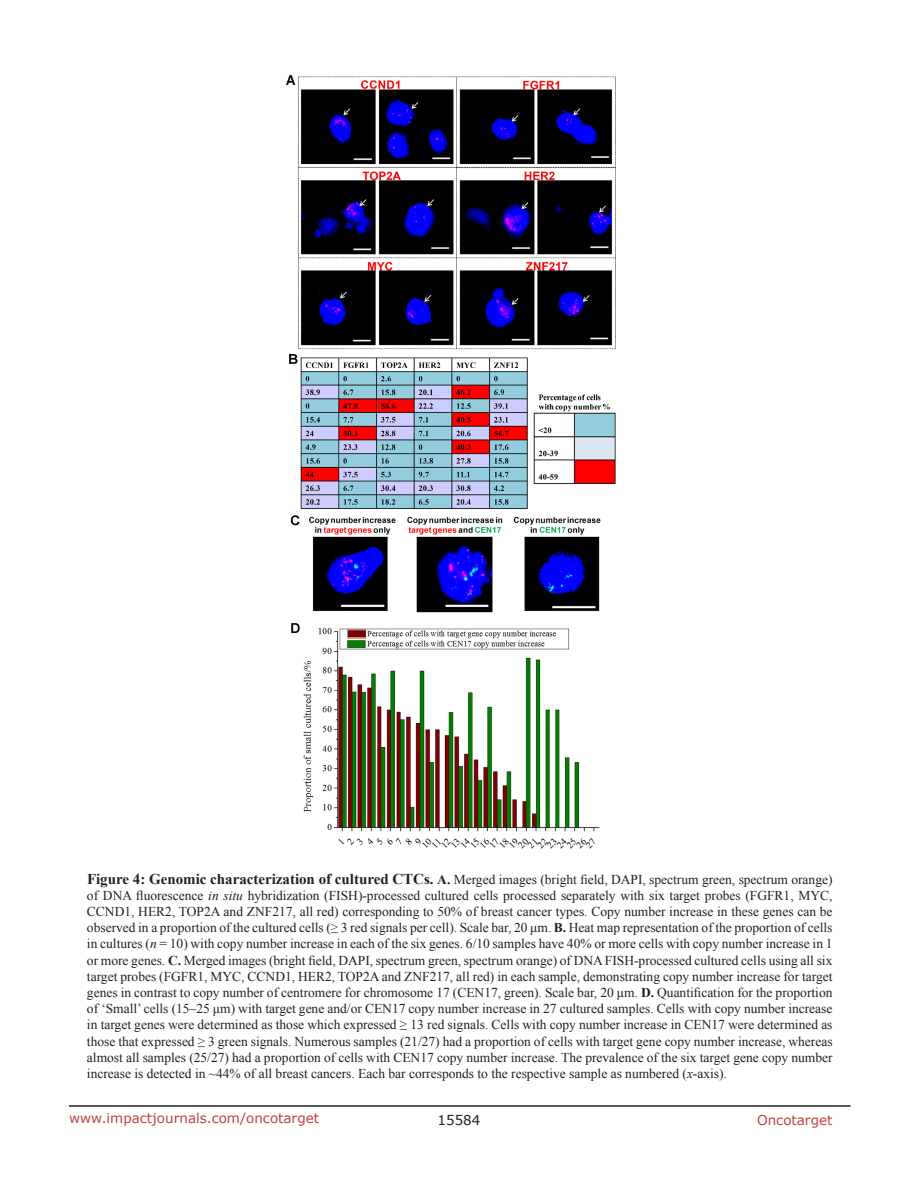
<style>
.page{position:relative;width:918px;height:1188px;background:#fff}
.page>*{position:absolute;margin:0;border:0;box-sizing:border-box;transform-origin:0 0}
.t1{font:13.5px/16.2px "Times New Roman";color:#231f20;text-align:justify}
.t2{font:13.5px "Verdana";color:#c14141}
.t3{font:13.5px "Verdana";color:#231f20}
.s1{font-weight:700;font-size:15px}
.s2{font-weight:700}
.s3{font-style:italic}
</style>
<div class="page">
<hr style="left:69px;top:1105px;width:781px;height:2px;background:#231f20">
<img style="left:286px;top:76px;width:330px;height:773px">
<p class="t1" style="left:87px;top:871px;width:747px"><span class="s1">Figure 4: Genomic characterization of cultured CTCs.</span> <span class="s2">A.</span> Merged images (bright field, DAPI, spectrum green, spectrum orange) of DNA fluorescence <span class="s3">in situ</span> hybridization (FISH)-processed cultured cells processed separately with six target probes (FGFR1, MYC, CCND1, HER2, TOP2A and ZNF217, all red) corresponding to 50% of breast cancer types. Copy number increase in these genes can be observed in a proportion of the cultured cells (≥ 3 red signals per cell). Scale bar, 20 μm. <span class="s2">B.</span> Heat map representation of the proportion of cells in cultures (<span class="s3">n</span> = 10) with copy number increase in each of the six genes. 6/10 samples have 40% or more cells with copy number increase in 1 or more genes. <span class="s2">C.</span> Merged images (bright field, DAPI, spectrum green, spectrum orange) of DNA FISH-processed cultured cells using all six target probes (FGFR1, MYC, CCND1, HER2, TOP2A and ZNF217, all red) in each sample, demonstrating copy number increase for target genes in contrast to copy number of centromere for chromosome 17 (CEN17, green). Scale bar, 20 μm. <span class="s2">D.</span> Quantification for the proportion of ‘Small’ cells (15–25 μm) with target gene and/or CEN17 copy number increase in 27 cultured samples. Cells with copy number increase in target genes were determined as those which expressed ≥ 13 red signals. Cells with copy number increase in CEN17 were determined as those that expressed ≥ 3 green signals. Numerous samples (21/27) had a proportion of cells with target gene copy number increase, whereas almost all samples (25/27) had a proportion of cells with CEN17 copy number increase. The prevalence of the six target gene copy number increase is detected in ~44% of all breast cancers. Each bar corresponds to the respective sample as numbered (<span class="s3">x</span>-axis).</p>
<p class="t2" style="left:69px;top:1109px;width:252px">www.impactjournals.com/oncotarget</p>
<p class="t3" style="left:438px;top:1111px;width:44px">15584</p>
<p class="t2" style="left:757px;top:1111px;width:77px">Oncotarget</p>
</div>
